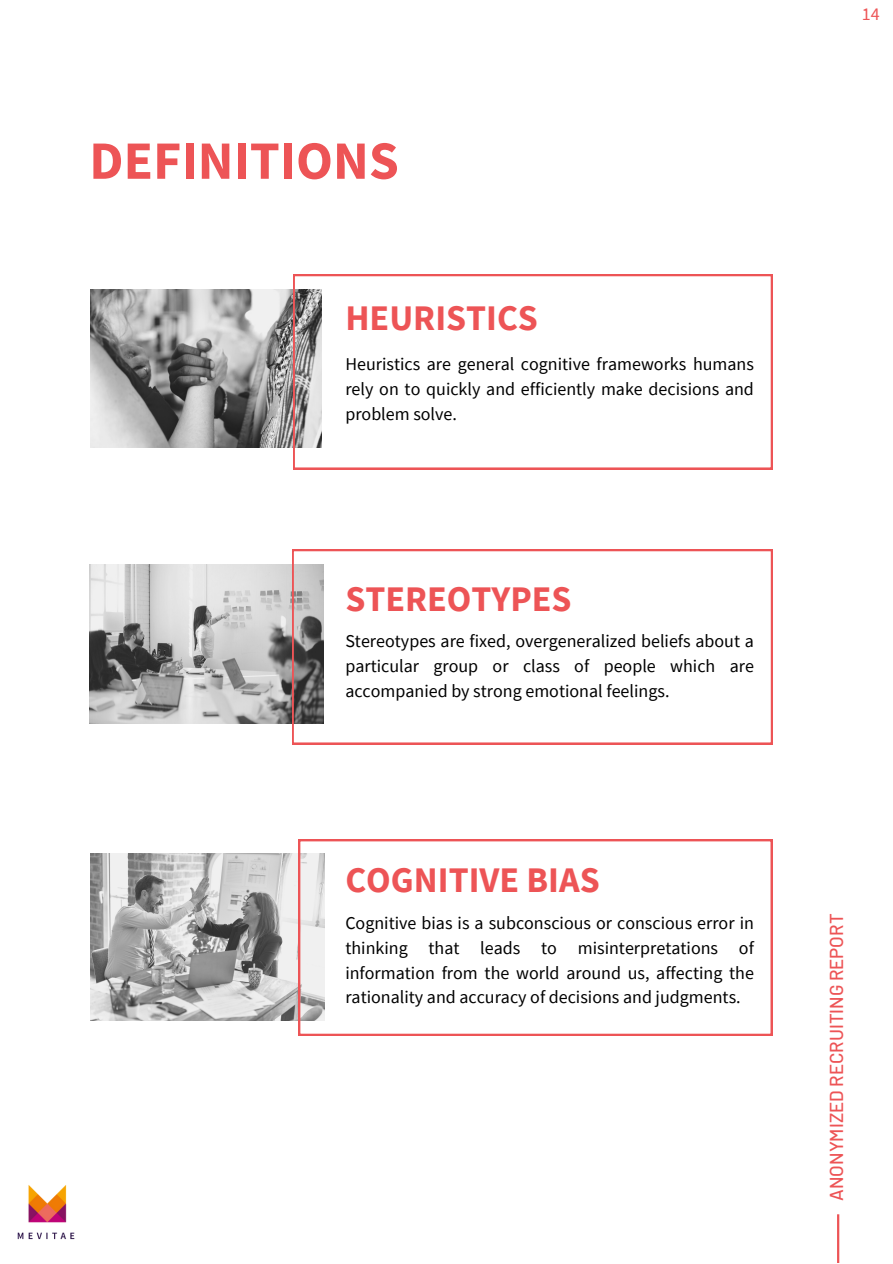
<style>
.page{position:relative;width:893px;height:1264px;background:#fff}
.page>*{position:absolute;margin:0;border:0;box-sizing:border-box;transform-origin:0 0}
.t1{font:700 54px "Source Sans Pro";color:#ed5456}
.t2{font:700 36px "Source Sans Pro";color:#ed5456}
.t3{font:500 18.75px "Barlow";color:#ed5456}
.t4{font:18px/24.8px "Source Sans Pro";color:#000;text-align:justify}
.t5{font:18px "Source Sans Pro";color:#ed5456}
</style>
<div class="page">
<img style="left:90px;top:289px;width:203px;height:159px">
<svg style="left:293px;top:274px;width:479px;height:195px"></svg>
<img style="left:89px;top:564px;width:203px;height:159px">
<hr style="left:837px;top:1214px;width:2px;height:48px;background:#ed5456">
<svg style="left:292px;top:549px;width:480px;height:195px"></svg>
<img style="left:90px;top:853px;width:209px;height:167px">
<svg style="left:299px;top:839px;width:473px;height:196px"></svg>
<img style="left:17px;top:1185px;width:58px;height:55px">
<p class="t1" style="left:89px;top:126px;width:311px">DEFINITIONS</p>
<p class="t2" style="left:345px;top:294px;width:194px">HEURISTICS</p>
<p class="t4" style="left:345px;top:351px;width:410px">Heuristics are general cognitive frameworks humans rely on to quickly and efficiently make decisions and problem solve.</p>
<p class="t2" style="left:345px;top:575px;width:228px">STEREOTYPES</p>
<p class="t4" style="left:345px;top:628px;width:410px">Stereotypes are fixed, overgeneralized beliefs about a particular group or class of people which are accompanied by strong emotional feelings.</p>
<p class="t2" style="left:345px;top:856px;width:256px">COGNITIVE BIAS</p>
<p class="t4" style="left:345px;top:910px;width:410px">Cognitive bias is a subconscious or conscious error in thinking that leads to misinterpretations of information from the world around us, affecting the rationality and accuracy of decisions and judgments.</p>
<p class="t5" style="left:861px;top:2px;width:19px">14</p>
<p class="t3" style="left:824px;top:1200px;width:289px;rotate:-90deg">ANONYMIZED RECRUITING REPORT</p>
</div>
